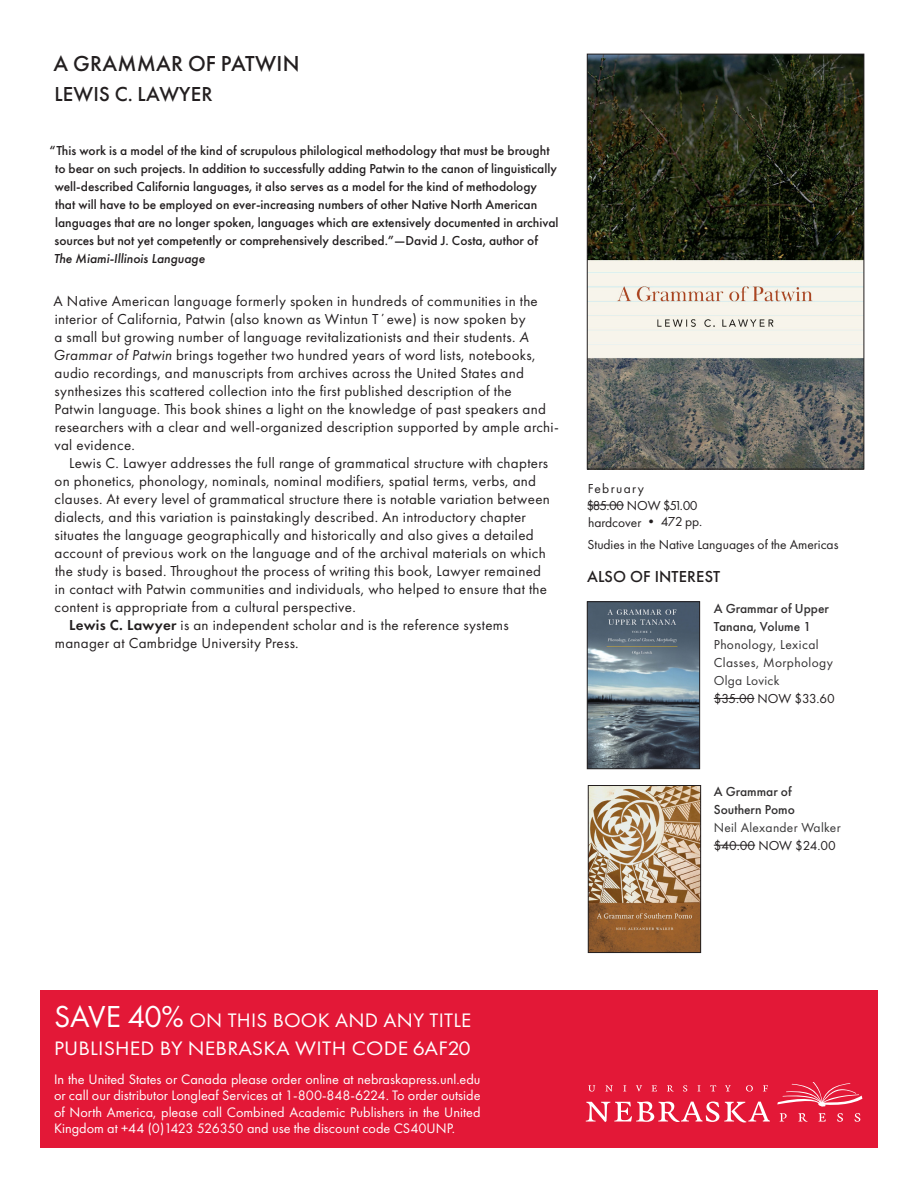
<style>
.page{position:relative;width:918px;height:1188px;background:#fff}
.page>*{position:absolute;margin:0;border:0;box-sizing:border-box;transform-origin:0 0}
.MT_Title{font:500 22.5px "Futura PT";letter-spacing:.01em;color:#231f20}
.MT_Author{font:500 21px "Futura PT";letter-spacing:.01em;color:#231f20}
.t1{font:20.25px/28.5px "Futura PT";letter-spacing:.005em;color:#fff;scale:1.04 1}
.t2{font:500 16.5px "Futura PT";letter-spacing:.01em;color:#231f20}
.MT_quote1{font:15px "Futura PT";letter-spacing:.02em;color:#231f20}
.t3{font:14.25px/16.5px "Futura PT";color:#fff;text-align:justify}
.MT_quote1-2{font:500 13.5px/18px "Futura PT";color:#231f20}
.aoi_title{font:500 13.5px/18px "Futura PT";color:#323031}
.MT_Series_Info{font:13.5px "Futura PT";color:#231f20}
.aoi_subtitle{font:13.5px/18px "Futura PT";letter-spacing:.03em;color:#323031}
.DISCOUNT{font:13.5px/16.5px "Futura PT";color:#231f20}
.aoi_info{font:13.5px "Futura PT";letter-spacing:-.01em;color:#231f20}
.aoi_author{font:13.5px "Futura PT";letter-spacing:.02em;color:#383738}
.MT_PubMonth{font:13.5px "Futura PT";letter-spacing:.1em;color:#231f20}
.s1{font-style:italic}
.s2{font-weight:600}
.s3{font-size:31.5px}
.s4{font-style:inherit}
</style>
<div class="page">
<div style="left:40px;top:990px;width:838px;height:157px;background:#e31837"></div>
<svg style="left:763px;top:1085px;width:5px;height:6px"></svg>
<svg style="left:746px;top:1085px;width:7px;height:7px"></svg>
<svg style="left:725px;top:1085px;width:6px;height:6px"></svg>
<svg style="left:710px;top:1085px;width:6px;height:6px"></svg>
<svg style="left:697px;top:1085px;width:4px;height:6px"></svg>
<svg style="left:683px;top:1085px;width:4px;height:7px"></svg>
<svg style="left:667px;top:1085px;width:7px;height:7px"></svg>
<svg style="left:652px;top:1085px;width:5px;height:6px"></svg>
<svg style="left:636px;top:1085px;width:6px;height:7px"></svg>
<svg style="left:623px;top:1085px;width:3px;height:6px"></svg>
<svg style="left:586px;top:1102px;width:184px;height:20px"></svg>
<svg style="left:605px;top:1085px;width:8px;height:7px"></svg>
<svg style="left:588px;top:1085px;width:7px;height:7px"></svg>
<svg style="left:777px;top:1083px;width:85px;height:39px"></svg>
<hr style="left:588px;top:505px;width:36px;height:1px;background:#231f20">
<img style="left:589px;top:56px;width:273px;height:411px">
<div style="left:587px;top:54px;width:277px;height:415px;border:1px solid #231f20"></div>
<img style="left:589px;top:604px;width:109px;height:163px">
<div style="left:587px;top:602px;width:113px;height:167px;border:1px solid #231f20"></div>
<hr style="left:714px;top:698px;width:40px;height:1px;background:#231f20">
<img style="left:590px;top:787px;width:109px;height:164px">
<div style="left:588px;top:785px;width:113px;height:168px;border:1px solid #231f20"></div>
<hr style="left:714px;top:845px;width:41px;height:1px;background:#231f20">
<p class="MT_Title" style="left:53px;top:50px;width:248px">A GRAMMAR OF PATWIN</p>
<p class="MT_Author" style="left:54px;top:82px;width:160px">LEWIS C. LAWYER</p>
<p class="MT_quote1-2" style="left:54px;top:141px;width:506px;text-indent:-4px">“This work is a model of the kind of scrupulous philological methodology that must be brought to bear on such projects. In addition to successfully adding Patwin to the canon of linguistically well-described California languages, it also serves as a model for the kind of methodology that will have to be employed on ever-increasing numbers of other Native North American languages that are no longer spoken, languages which are extensively documented in archival sources but not yet competently or comprehensively described.”—David J. Costa, author of <span class="s1">The Miami-Illinois Language</span></p>
<p class="MT_quote1" style="left:54px;top:292px;width:486px">A Native American language formerly spoken in hundreds of communities in the</p>
<p class="MT_quote1" style="left:55px;top:310px;width:472px">interior of California, Patwin (also known as Wintun Tʼewe) is now spoken by</p>
<p class="MT_quote1" style="left:55px;top:328px;width:476px">a small but growing number of language revitalizationists and their students. <span class="s1">A</span></p>
<p class="MT_quote1" style="left:53px;top:346px;width:484px"><span class="s1">Grammar of Patwin</span> brings together two hundred years of word lists, notebooks,</p>
<p class="MT_quote1" style="left:55px;top:364px;width:471px">audio recordings, and manuscripts from archives across the United States and</p>
<p class="MT_quote1" style="left:55px;top:382px;width:459px">synthesizes this scattered collection into the first published description of the</p>
<p class="MT_quote1" style="left:55px;top:400px;width:493px">Patwin language. This book shines a light on the knowledge of past speakers and</p>
<p class="MT_quote1" style="left:55px;top:418px;width:506px">researchers with a clear and well-organized description supported by ample archi-</p>
<p class="MT_quote1" style="left:54px;top:436px;width:82px">val evidence.</p>
<p class="MT_quote1" style="left:69px;top:454px;width:481px">Lewis C. Lawyer addresses the full range of grammatical structure with chapters</p>
<p class="MT_quote1" style="left:55px;top:472px;width:483px">on phonetics, phonology, nominals, nominal modifiers, spatial terms, verbs, and</p>
<p class="MT_quote1" style="left:55px;top:490px;width:497px">clauses. At every level of grammatical structure there is notable variation between</p>
<p class="MT_quote1" style="left:55px;top:508px;width:473px">dialects, and this variation is painstakingly described. An introductory chapter</p>
<p class="MT_quote1" style="left:55px;top:526px;width:481px">situates the language geographically and historically and also gives a detailed</p>
<p class="MT_quote1" style="left:55px;top:544px;width:493px">account of previous work on the language and of the archival materials on which</p>
<p class="MT_quote1" style="left:55px;top:562px;width:488px">the study is based. Throughout the process of writing this book, Lawyer remained</p>
<p class="MT_quote1" style="left:55px;top:580px;width:494px">in contact with Patwin communities and individuals, who helped to ensure that the</p>
<p class="MT_quote1" style="left:55px;top:598px;width:303px">content is appropriate from a cultural perspective.</p>
<p class="MT_quote1" style="left:69px;top:616px;width:441px"><span class="s2">Lewis C. Lawyer</span> is an independent scholar and is the reference systems</p>
<p class="MT_quote1" style="left:55px;top:634px;width:245px">manager at Cambridge University Press.</p>
<p class="MT_PubMonth" style="left:588px;top:481px;width:58px">February</p>
<p class="DISCOUNT" style="left:588px;top:497px;width:116px">$85.00 NOW $51.00 hardcover • 472 pp.</p>
<p class="MT_Series_Info" style="left:587px;top:537px;width:253px">Studies in the Native Languages of the Americas</p>
<p class="t2" style="left:587px;top:567px;width:134px">ALSO OF INTEREST</p>
<p class="aoi_title" style="left:714px;top:599px;width:117px">A Grammar of Upper<br>Tanana, Volume 1</p>
<p class="aoi_subtitle" style="left:714px;top:635px;width:121px">Phonology, Lexical<br>Classes, Morphology</p>
<p class="aoi_author" style="left:714px;top:672px;width:67px">Olga Lovick</p>
<p class="aoi_info" style="left:714px;top:690px;width:123px">$35.00 NOW $33.60</p>
<p class="aoi_title" style="left:714px;top:782px;width:83px">A Grammar of<br>Southern Pomo</p>
<p class="aoi_author" style="left:714px;top:819px;width:128px">Neil Alexander Walker</p>
<p class="aoi_info" style="left:714px;top:837px;width:124px">$40.00 NOW $24.00</p>
<h3 class="t1" style="left:54px;top:1005px;width:403px"><span class="s3">SAVE 40%</span> ON THIS BOOK AND ANY TITLE<br>PUBLISHED BY NEBRASKA <span class="s4">WITH</span> CODE 6AF20</h3>
<p class="t3" style="left:54px;top:1071px;width:428px">In the United States or Canada please order online at nebraskapress.unl.edu or call our distributor Longleaf Services at 1-800-848-6224. To order outside of North America, please call Combined Academic Publishers in the United Kingdom at +44 (0)1423 526350 and use the discount code CS40UNP.</p>
</div>
